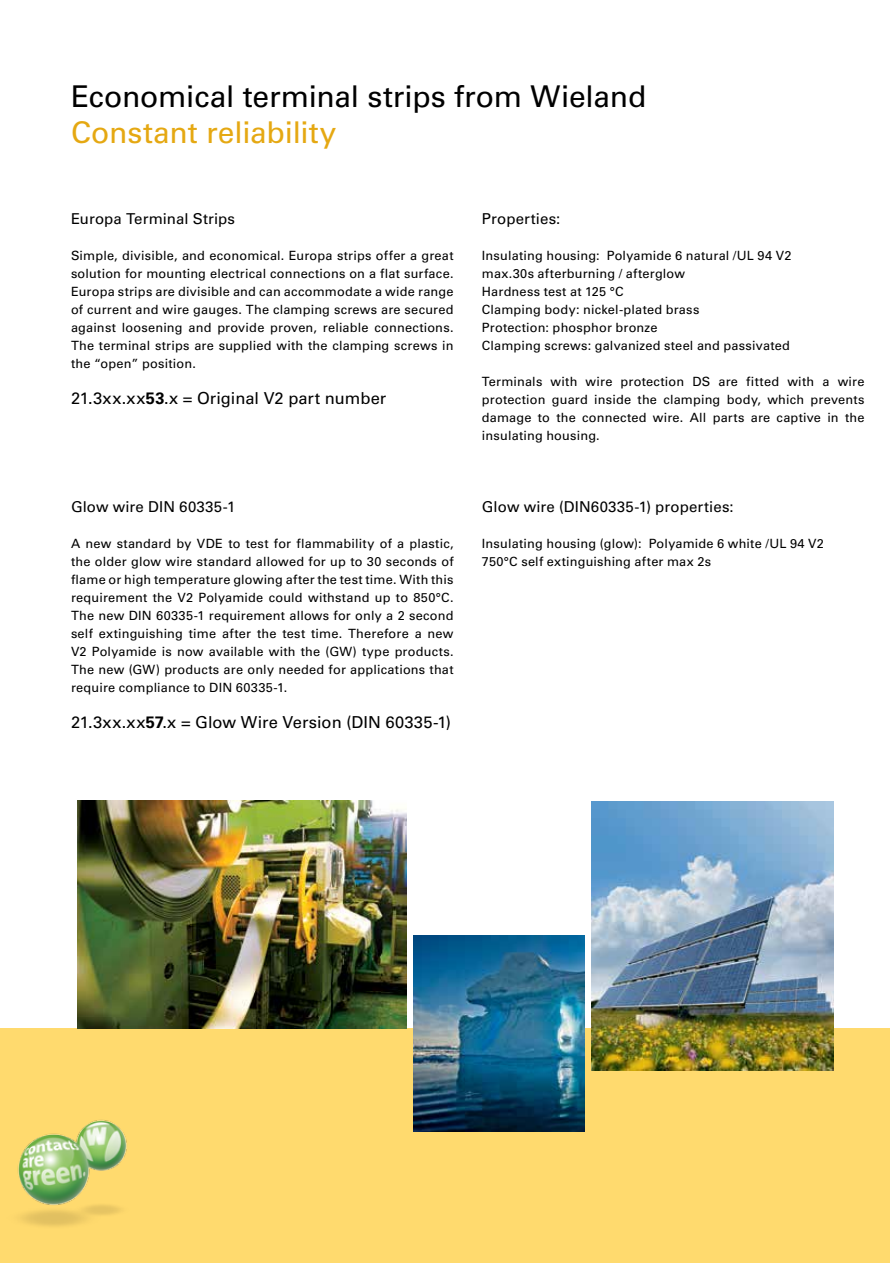
<style>
.page{position:relative;width:893px;height:1263px;background:#fff}
.page>*{position:absolute;margin:0;border:0;box-sizing:border-box;transform-origin:0 0}
.t1{font:30px "Univers WCE";letter-spacing:-.005em;color:#000}
.t2{font:30px "Univers WCE";letter-spacing:-.005em;color:#e5a812}
.t3{font:16.5px "Univers WCE";color:#000}
.t4{font:15px "Univers WCE";letter-spacing:.005em;color:#000}
.t5{font:12.75px/18px "Univers WCE";letter-spacing:.015em;color:#000;text-align:justify}
.s1{font-weight:700}
</style>
<div class="page">
<div style="left:0;top:1028px;width:890px;height:235px;background:#ffda6e"></div>
<img style="left:18px;top:1120px;width:109px;height:106px">
<img style="left:78px;top:801px;width:328px;height:227px">
<img style="left:414px;top:936px;width:170px;height:195px">
<img style="left:592px;top:801px;width:241px;height:269px">
<h1 class="t1" style="left:71px;top:78px;width:577px">Economical terminal strips from Wieland</h1>
<h1 class="t2" style="left:71px;top:114px;width:267px">Constant reliability</h1>
<p class="t4" style="left:71px;top:210px;width:166px">Europa Terminal Strips</p>
<p class="t5" style="left:71px;top:246px;width:384px">Simple, divisible, and economical. Europa strips offer a great solution for mounting electrical connections on a flat surface.<br>Europa strips are divisible and can accommodate a wide range of current and wire gauges. The clamping screws are secured against loosening and provide proven, reliable connections.<br>The terminal strips are supplied with the clamping screws in the “open” position.</p>
<p class="t3" style="left:71px;top:388px;width:317px">21.3xx.xx<span class="s1">53</span>.x = Original V2 part number</p>
<p class="t4" style="left:71px;top:498px;width:166px">Glow wire DIN 60335-1</p>
<p class="t5" style="left:71px;top:534px;width:384px">A new standard by VDE to test for flammability of a plastic, the older glow wire standard allowed for up to 30 seconds of flame or high temperature glowing after the test time. With this requirement the V2 Polyamide could withstand up to 850°C.<br>The new DIN 60335-1 requirement allows for only a 2 second self extinguishing time after the test time. Therefore a new V2 Polyamide is now available with the (GW) type products.<br>The new (GW) products are only needed for applications that require compliance to DIN 60335-1.</p>
<p class="t3" style="left:71px;top:712px;width:382px">21.3xx.xx<span class="s1">57</span>.x = Glow Wire Version (DIN 60335-1)</p>
<p class="t4" style="left:482px;top:210px;width:80px">Properties:</p>
<p class="t5" style="left:482px;top:246px;width:311px;text-align:left">Insulating housing: Polyamide 6 natural /UL 94 V2 max.30s afterburning / afterglow<br>Hardness test at 125 °C<br>Clamping body: nickel-plated brass<br>Protection: phosphor bronze<br>Clamping screws: galvanized steel and passivated</p>
<p class="t5" style="left:482px;top:372px;width:384px">Terminals with wire protection DS are fitted with a wire protection guard inside the clamping body, which prevents damage to the connected wire. All parts are captive in the insulating housing.</p>
<p class="t4" style="left:482px;top:498px;width:253px">Glow wire (DIN60335-1) properties:</p>
<p class="t5" style="left:482px;top:534px;width:343px">Insulating housing (glow): Polyamide 6 white /UL 94 V2<br>750°C self extinguishing after max 2s</p>
</div>
